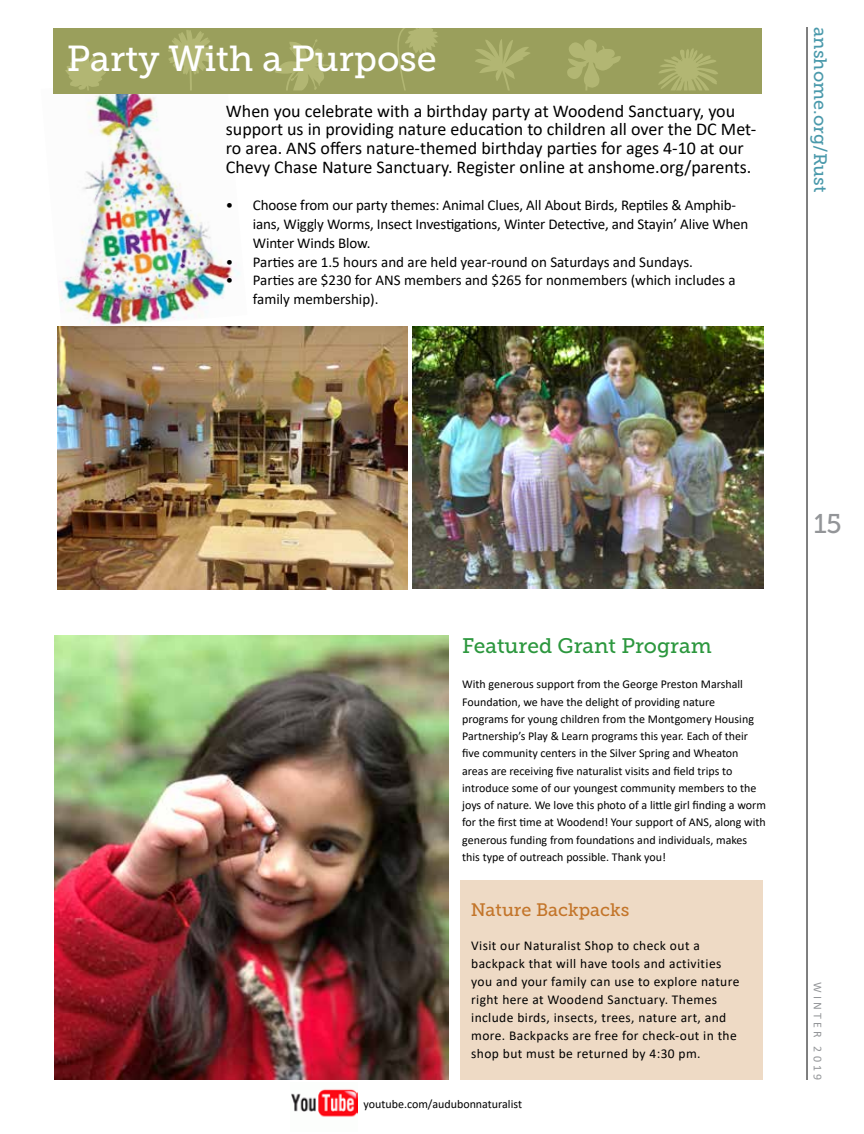
<style>
.page{position:relative;width:864px;height:1134px;background:#fff}
.page>*{position:absolute;margin:0;border:0;box-sizing:border-box;transform-origin:0 0}
.t1{font:36px "Museo Slab 500";color:#fff}
.t2{font:27px "Museo Slab 500";color:#939598}
.t3{font:21px "Museo Slab 500";color:#2c973e}
.t4{font:18px/18.8px "Calibri";color:#000}
.t5{font:18px "Museo Slab 500";letter-spacing:.005em;color:#4a99ab}
.t6{font:18px "Museo Slab 500";color:#c3752a}
.t7{font:15px/18.8px "Calibri";letter-spacing:-.01em;color:#000}
.t8{font:13.5px/18px "Calibri";letter-spacing:.03em;color:#000}
.t9{font:12px/17.2px "Calibri";color:#000}
.t10{font:12px "Calibri";letter-spacing:.26em;color:#939598}
</style>
<div class="page">
<hr style="left:807px;top:27px;width:1px;height:1053px;background:#000">
<img style="left:59px;top:94px;width:181px;height:232px">
<img style="left:291px;top:1089px;width:67px;height:28px">
<div style="left:53px;top:28px;width:708px;height:66px;background:#9a9f5c"></div>
<svg style="left:65px;top:28px;width:653px;height:62px"></svg>
<img style="left:54px;top:635px;width:395px;height:445px">
<div style="left:460px;top:881px;width:303px;height:199px;background:#eedac5"></div>
<img style="left:57px;top:326px;width:350px;height:263px">
<img style="left:413px;top:326px;width:350px;height:263px">
<h1 class="t1" style="left:67px;top:38px;width:371px">Party With a Purpose</h1>
<p class="t4" style="left:226px;top:101px;width:532px">When you celebrate with a birthday party at Woodend Sanctuary, you support us in providing nature education to children all over the DC Met&shy;ro area. ANS offers nature-themed birthday parties for ages 4-10 at our Chevy Chase Nature Sanctuary. Register online at anshome.org/parents.</p>
<p class="t7" style="left:253px;top:196px;width:497px;text-indent:-27px">• Choose from our party themes: Animal Clues, All About Birds, Reptiles &amp; Amphib&shy;ians, Wiggly Worms, Insect Investigations, Winter Detective, and Stayin’ Alive When<br>Winter Winds Blow.</p>
<p class="t7" style="left:226px;top:252px;width:469px">• Parties are 1.5 hours and are held year-round on Saturdays and Sundays.</p>
<p class="t7" style="left:253px;top:271px;width:484px;text-indent:-27px">• Parties are $230 for ANS members and $265 for nonmembers (which includes a family membership).</p>
<h3 class="t5" style="left:831px;top:27px;width:167px;rotate:90deg">anshome.org/Rust</h3>
<h3 class="t3" style="left:462px;top:634px;width:251px">Featured Grant Program</h3>
<p class="t9" style="left:462px;top:676px;width:305px">With generous support from the George Preston Marshall Foundation, we have the delight of providing nature<br>programs for young children from the Montgomery Housing Partnership’s Play &amp; Learn programs this year. Each of their five community centers in the Silver Spring and Wheaton areas are receiving five naturalist visits and field trips to introduce some of our youngest community members to the joys of nature. We love this photo of a little girl finding a worm for the first time at Woodend! Your support of ANS, along with generous funding from foundations and individuals, makes this type of outreach possible. Thank you!</p>
<h3 class="t6" style="left:471px;top:900px;width:160px">Nature Backpacks</h3>
<p class="t8" style="left:471px;top:936px;width:270px">Visit our Naturalist Shop to check out a backpack that will have tools and activities you and your family can use to explore nature right here at Woodend Sanctuary. Themes include birds, insects, trees, nature art, and more. Backpacks are free for check-out in the shop but must be returned by 4:30 pm.</p>
<p class="t9" style="left:364px;top:1095px;width:160px">youtube.com/audubonnaturalist</p>
<h2 class="t2" style="left:814px;top:509px;width:29px">15</h2>
<p class="t10" style="left:826px;top:982px;width:99px;rotate:90deg">WINTER 2019</p>
</div>
